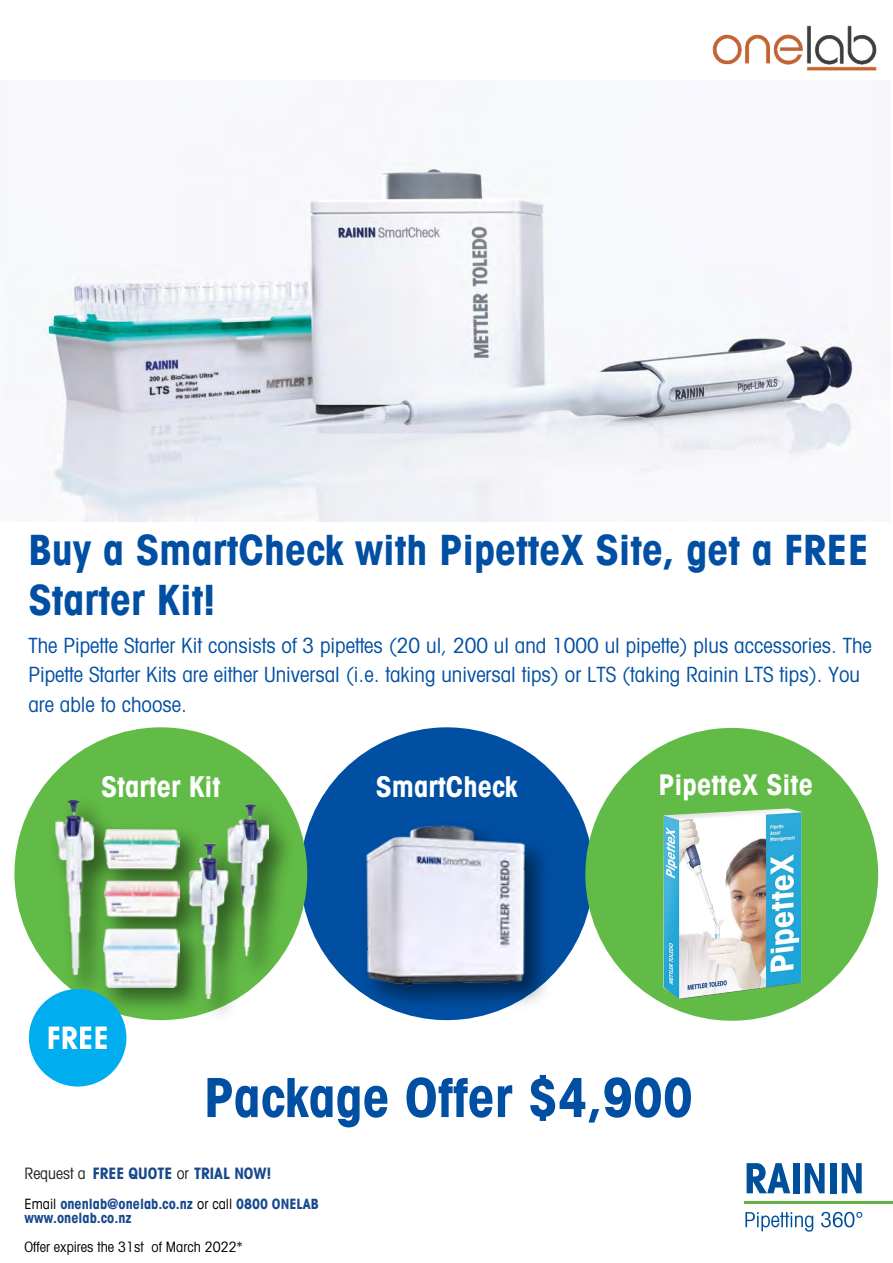
<style>
.page{position:relative;width:893px;height:1263px;background:#fff}
.page>*{position:absolute;margin:0;border:0;box-sizing:border-box;transform-origin:0 0}
.t1{font:700 54px "Avant Garde SAP";color:#004fa3}
.t2{font:700 42px/50.4px "Avant Garde SAP";color:#004fa3}
.t3{font:28.65px "Avant Gardefor MT Bd";color:#fff}
.t4{font:700 28.65px "Avant Garde SAP";letter-spacing:.005em;color:#fff}
.t5{font:21px/29.4px "Avant Gardefor MT Bk";color:#004fa3}
.t6{font:15.75px "Avant Gardefor MT Bd";color:#17498d}
.t7{font:700 14.25px/14.2px "Avant Garde SAP";color:#17498d}
.t8{font:14.25px "Avant Gardefor MT Bk";color:#000}
.s1{font-family:"Avant Gardefor MT Bd";font-weight:400}
.s2{font-style:inherit}
.s3{font-family:"Avant Gardefor MT Bk";color:#231f20}
.s4{font-weight:400;color:#000}
</style>
<div class="page">
<img style="left:0;top:134px;width:889px;height:387px">
<svg style="left:747px;top:1163px;width:43px;height:30px"></svg>
<div style="left:793px;top:1163px;width:6px;height:30px;background:#004f9b"></div>
<svg style="left:805px;top:1163px;width:20px;height:30px"></svg>
<div style="left:830px;top:1163px;width:6px;height:30px;background:#004f9b"></div>
<svg style="left:842px;top:1163px;width:20px;height:30px"></svg>
<svg style="left:745px;top:1212px;width:68px;height:19px"></svg>
<svg style="left:821px;top:1212px;width:41px;height:15px"></svg>
<hr style="left:745px;top:1201px;width:148px;height:2px;background:#62b346">
<div style="left:300px;top:727px;width:293px;height:293px;background:#004fa3;border-radius:50%"></div>
<img style="left:352px;top:848px;width:207px;height:173px">
<img style="left:358px;top:825px;width:178px;height:170px">
<div style="left:14px;top:727px;width:293px;height:293px;background:#62bb46;border-radius:50%"></div>
<img style="left:43px;top:788px;width:260px;height:246px">
<img style="left:55px;top:801px;width:213px;height:198px">
<img style="left:104px;top:830px;width:75px;height:158px">
<div style="left:29px;top:989px;width:97px;height:97px;background:#00aeef;border-radius:50%"></div>
<svg style="left:49px;top:1026px;width:58px;height:23px"></svg>
<img style="left:712px;top:25px;width:165px;height:46px">
<div style="left:585px;top:728px;width:293px;height:293px;background:#62bb46;border-radius:50%"></div>
<img style="left:621px;top:808px;width:223px;height:206px">
<h2 class="t2" style="left:28px;top:524px;width:842px">Buy a SmartCheck with PipetteX Site, get a FREE<br>Starter Kit!</h2>
<p class="t5" style="left:28px;top:630px;width:845px">The Pipette Starter Kit consists of 3 pipettes (20 ul, 200 ul and 1000 ul pipette) plus accessories. The<br>Pipette Starter Kits are either Universal (i.e. taking universal tips) or LTS (taking Rainin LTS tips). You are able to choose.</p>
<h3 class="t3" style="left:101px;top:768px;width:121px">Starter Kit</h3>
<h3 class="t3" style="left:376px;top:768px;width:143px">SmartCheck</h3>
<h3 class="t4" style="left:658px;top:766px;width:156px">PipetteX Site</h3>
<h1 class="t1" style="left:204px;top:1063px;width:491px">Package Offer <span class="s1">$</span><span class="s2">4</span>,<span class="s2">900</span></h1>
<p class="t6" style="left:25px;top:1163px;width:248px"><span class="s3">Request a</span> FREE QUOTE <span class="s3">or</span> TRIAL NOW!</p>
<p class="t7" style="left:25px;top:1196px;width:296px"><span class="s4">Email</span> onenlab@onelab.co.nz <span class="s4">or call</span> 0800 ONELAB www.onelab.co.nz</p>
<p class="t8" style="left:25px;top:1238px;width:220px">Offer expires the 31st of March 2022*</p>
</div>
